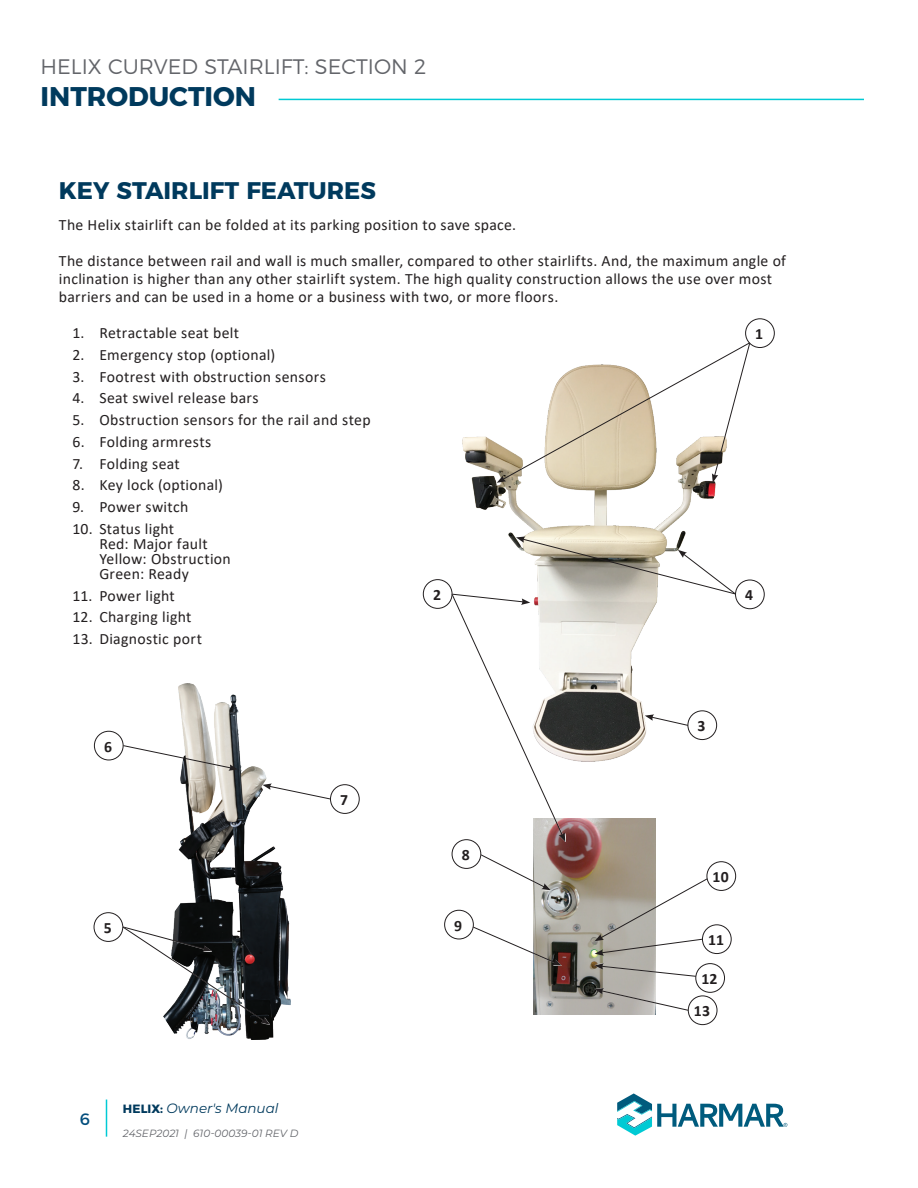
<style>
.page{position:relative;width:918px;height:1188px;background:#fff}
.page>*{position:absolute;margin:0;border:0;box-sizing:border-box;transform-origin:0 0}
.t1{font:700 27px "Montserrat";color:#003a5d}
.Heading_1{font:700 24px "Montserrat";color:#003a5d}
.t2{font:300 21px "Montserrat";color:#63656a}
.t3{font:16.5px "Montserrat";color:#034e7d}
.Section_Header_-_Sta{font:15.75px/15px "Calibri";letter-spacing:.02em;color:#231f20}
.Safety_Text{font:700 15.75px "Calibri";letter-spacing:.015em;color:#231f20}
.t4{font:italic 13.5px "Montserrat";color:#003a5d}
.t5{font:italic 10.5px "Montserrat";color:#63656a}
.s1{font-weight:700;font-style:normal;font-size:12px}
</style>
<div class="page">
<svg style="left:617px;top:1093px;width:170px;height:43px"></svg>
<hr style="left:106px;top:1100px;width:1px;height:37px;background:#00cad4">
<hr style="left:40px;top:99px;width:824px;height:1px;background:#00cad4">
<svg style="left:40px;top:98px;width:246px;height:3px"></svg>
<img style="left:534px;top:842px;width:122px;height:173px">
<img style="left:463px;top:436px;width:253px;height:100px">
<img style="left:168px;top:684px;width:122px;height:355px">
<div style="left:745px;top:319px;width:30px;height:29px;border:1px solid #231f20;border-radius:50%"></div>
<div style="left:423px;top:579px;width:29px;height:30px;border:1px solid #231f20;border-radius:50%"></div>
<div style="left:735px;top:580px;width:29px;height:29px;border:1px solid #231f20;border-radius:50%"></div>
<div style="left:94px;top:913px;width:29px;height:29px;border:1px solid #231f20;border-radius:50%"></div>
<div style="left:94px;top:731px;width:29px;height:29px;border:1px solid #231f20;border-radius:50%"></div>
<div style="left:330px;top:785px;width:29px;height:29px;border:1px solid #231f20;border-radius:50%"></div>
<div style="left:452px;top:839px;width:29px;height:30px;border:1px solid #231f20;border-radius:50%"></div>
<div style="left:444px;top:910px;width:30px;height:29px;border:1px solid #231f20;border-radius:50%"></div>
<div style="left:707px;top:862px;width:29px;height:29px;border:1px solid #231f20;border-radius:50%"></div>
<div style="left:702px;top:925px;width:29px;height:29px;border:1px solid #231f20;border-radius:50%"></div>
<div style="left:688px;top:996px;width:29px;height:29px;border:1px solid #231f20;border-radius:50%"></div>
<div style="left:696px;top:963px;width:29px;height:30px;border:1px solid #231f20;border-radius:50%"></div>
<svg style="left:497px;top:342px;width:253px;height:141px"></svg>
<svg style="left:595px;top:878px;width:113px;height:78px"></svg>
<svg style="left:595px;top:988px;width:94px;height:23px"></svg>
<svg style="left:595px;top:963px;width:101px;height:14px"></svg>
<svg style="left:123px;top:745px;width:115px;height:26px"></svg>
<svg style="left:480px;top:854px;width:71px;height:36px"></svg>
<svg style="left:473px;top:927px;width:89px;height:39px"></svg>
<svg style="left:122px;top:926px;width:148px;height:99px"></svg>
<svg style="left:262px;top:784px;width:69px;height:16px"></svg>
<svg style="left:452px;top:536px;width:284px;height:306px"></svg>
<h3 class="t2" style="left:40px;top:50px;width:387px">HELIX CURVED STAIRLIFT: SECTION 2</h3>
<h1 class="t1" style="left:40px;top:75px;width:217px">INTRODUCTION</h1>
<p class="Heading_1" style="left:59px;top:170px;width:319px">KEY STAIRLIFT FEATURES</p>
<p class="Section_Header_-_Sta" style="left:59px;top:217px;width:459px">The Helix stairlift can be folded at its parking position to save space.</p>
<p class="Section_Header_-_Sta" style="left:59px;top:252px;width:729px;line-height:18px">The distance between rail and wall is much smaller, compared to other stairlifts. And, the maximum angle of inclination is higher than any other stairlift system. The high quality construction allows the use over most barriers and can be used in a home or a business with two, or more floors.</p>
<p class="Section_Header_-_Sta" style="left:72px;top:325px;width:168px">1. Retractable seat belt</p>
<p class="Section_Header_-_Sta" style="left:72px;top:347px;width:204px">2. Emergency stop (optional)</p>
<p class="Section_Header_-_Sta" style="left:72px;top:369px;width:255px">3. Footrest with obstruction sensors</p>
<p class="Section_Header_-_Sta" style="left:72px;top:390px;width:188px">4. Seat swivel release bars</p>
<p class="Section_Header_-_Sta" style="left:72px;top:412px;width:300px">5. Obstruction sensors for the rail and step</p>
<p class="Section_Header_-_Sta" style="left:72px;top:434px;width:140px">6. Folding armrests</p>
<p class="Section_Header_-_Sta" style="left:72px;top:456px;width:109px">7. Folding seat</p>
<p class="Section_Header_-_Sta" style="left:72px;top:477px;width:152px">8. Key lock (optional)</p>
<p class="Section_Header_-_Sta" style="left:72px;top:499px;width:118px">9. Power switch</p>
<p class="Section_Header_-_Sta" style="left:99px;top:521px;width:133px;text-indent:-27px">10. Status light<br>Red: Major fault<br>Yellow: Obstruction<br>Green: Ready</p>
<p class="Section_Header_-_Sta" style="left:72px;top:588px;width:104px">11. Power light</p>
<p class="Section_Header_-_Sta" style="left:72px;top:609px;width:121px">12. Charging light</p>
<p class="Section_Header_-_Sta" style="left:72px;top:631px;width:131px">13. Diagnostic port</p>
<p class="Safety_Text" style="left:755px;top:323px;width:9px">1</p>
<p class="Safety_Text" style="left:433px;top:584px;width:9px">2</p>
<p class="Safety_Text" style="left:745px;top:584px;width:9px">4</p>
<p class="Safety_Text" style="left:104px;top:735px;width:9px">6</p>
<p class="Safety_Text" style="left:104px;top:917px;width:9px">5</p>
<p class="Safety_Text" style="left:340px;top:789px;width:9px">7</p>
<p class="t3" style="left:80px;top:1106px;width:12px">6</p>
<p class="t4" style="left:123px;top:1099px;width:157px"><span class="s1">HELIX:</span> Owner's Manual</p>
<p class="t5" style="left:123px;top:1126px;width:177px">24SEP2021 | 610-00039-01 REV D</p>
<p class="Safety_Text" style="left:462px;top:844px;width:9px">8</p>
<p class="Safety_Text" style="left:454px;top:914px;width:9px">9</p>
<p class="Safety_Text" style="left:698px;top:715px;width:9px">3</p>
<p class="Safety_Text" style="left:713px;top:866px;width:18px">10</p>
<p class="Safety_Text" style="left:708px;top:929px;width:18px">11</p>
<p class="Safety_Text" style="left:701px;top:968px;width:18px">12</p>
<p class="Safety_Text" style="left:694px;top:1000px;width:18px">13</p>
</div>
